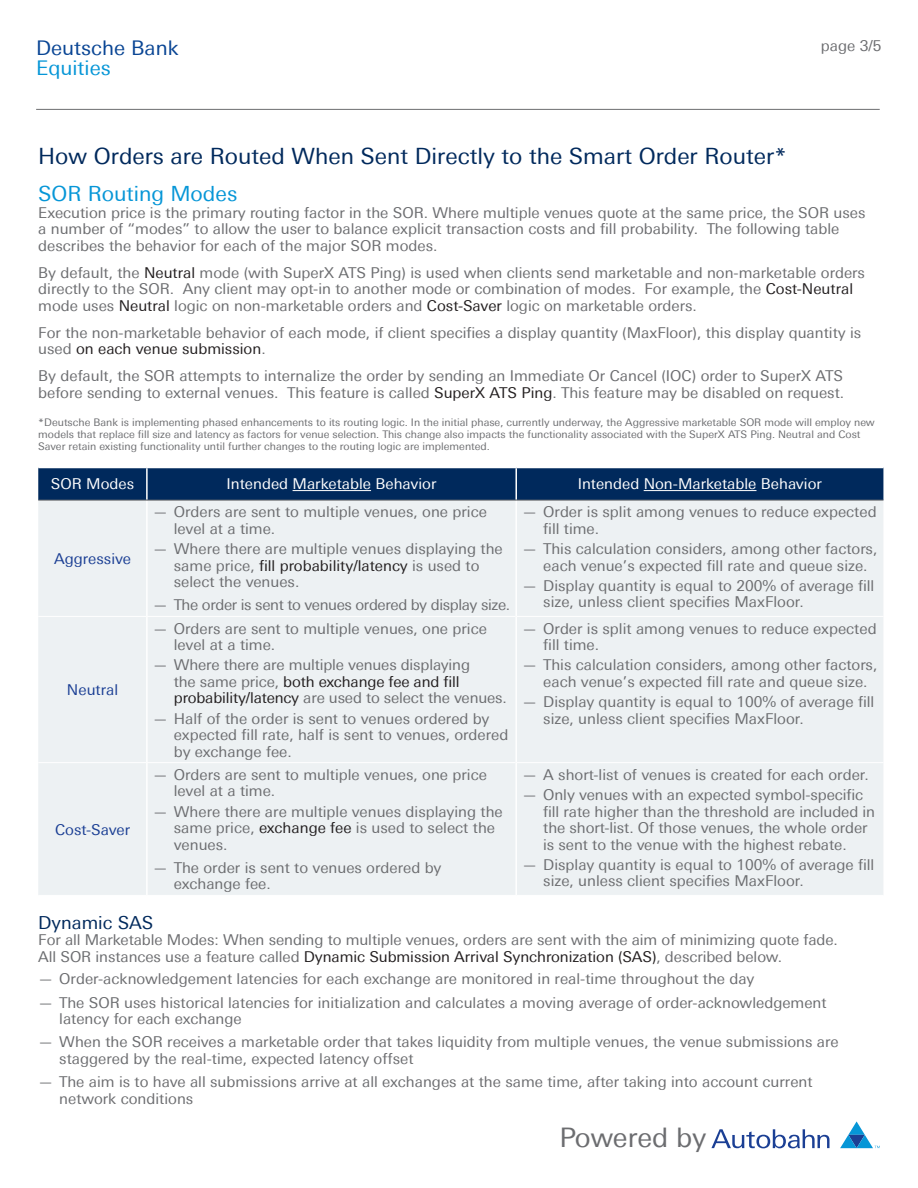
<style>
.page{position:relative;width:918px;height:1188px;background:#fff}
.page>*{position:absolute;margin:0;border:0;box-sizing:border-box;transform-origin:0 0}
.t1{font:27px "Univers Deutsche Bank";letter-spacing:-.01em;color:#6c6d70}
.MAIN_HEADERS{font:22.5px "Univers Deutsche Bank";color:#00295c}
.Subhead{font:21px "Univers Deutsche Bank";color:#0696d7}
.t2{font:20.25px "Univers Deutsche Bank";color:#094594}
.t3{font:20.25px "Univers Deutsche Bank";color:#0696d7}
.Sub-Subhead{font:18px "Univers Deutsche Bank";color:#00295c}
.t4{font:15px/16.5px "Univers Deutsche Bank";color:#6c6d70}
.t5{font:15px "Univers Deutsche Bank";color:#fff}
.t6{font:15px "Univers Deutsche Bank";letter-spacing:-.025em;color:#6c6d70}
.t7{font:15px "Univers Deutsche Bank";color:#1b3f94}
.t8{font:10.5px/12px "Univers Deutsche Bank";color:#6c6d70}
.s1{color:#231f20}
.s2{font-family:"Deu Ba Univers"}
</style>
<div class="page">
<svg style="left:711px;top:1129px;width:119px;height:19px"></svg>
<svg style="left:840px;top:1121px;width:40px;height:27px"></svg>
<svg style="left:38px;top:468px;width:845px;height:32px;background:#032b5d"></svg>
<div style="left:38px;top:501px;width:845px;height:394px;background:#edf1f3"></div>
<hr style="left:146px;top:468px;width:2px;height:32px;background:#fff">
<hr style="left:146px;top:501px;width:2px;height:115px;background:#fff">
<hr style="left:146px;top:617px;width:2px;height:145px;background:#fff">
<hr style="left:146px;top:763px;width:2px;height:132px;background:#fff">
<hr style="left:38px;top:616px;width:109px;height:1px;background:#fff">
<hr style="left:147px;top:616px;width:368px;height:1px;background:#fff">
<hr style="left:517px;top:616px;width:366px;height:1px;background:#fff">
<hr style="left:38px;top:762px;width:109px;height:1px;background:#fff">
<hr style="left:147px;top:762px;width:368px;height:1px;background:#fff">
<hr style="left:517px;top:762px;width:366px;height:1px;background:#fff">
<hr style="left:515px;top:468px;width:2px;height:32px;background:#fff">
<hr style="left:515px;top:501px;width:2px;height:115px;background:#fff">
<hr style="left:515px;top:616px;width:2px;height:147px;background:#fff">
<hr style="left:515px;top:763px;width:2px;height:132px;background:#fff">
<hr style="left:38px;top:500px;width:109px;height:1px;background:#6c6d70">
<hr style="left:147px;top:500px;width:369px;height:1px;background:#6c6d70">
<hr style="left:516px;top:500px;width:367px;height:1px;background:#6c6d70">
<hr style="left:293px;top:490px;width:78px;height:1px;background:#fff">
<hr style="left:644px;top:490px;width:113px;height:1px;background:#fff">
<hr style="left:36px;top:109px;width:844px;height:1px;background:#6c6d70">
<p class="t2" style="left:36px;top:36px;width:144px">Deutsche Bank</p>
<p class="t3" style="left:36px;top:56px;width:76px">Equities</p>
<p class="t4" style="left:821px;top:37px;width:62px">page 3/5</p>
<p class="MAIN_HEADERS" style="left:38px;top:143px;width:750px">How Orders are Routed When Sent Directly to the Smart Order Router*</p>
<p class="Subhead" style="left:38px;top:182px;width:201px">SOR Routing Modes</p>
<p class="t4" style="left:38px;top:204px;width:829px">Execution price is the primary routing factor in the SOR. Where multiple venues quote at the same price, the SOR uses a number of “modes” to allow the user to balance explicit transaction costs and fill probability. The following table describes the behavior for each of the major SOR modes.</p>
<p class="t4" style="left:38px;top:264px;width:828px">By default, the <span class="s1">Neutral</span> mode (with SuperX ATS Ping) is used when clients send marketable and non-marketable orders directly to the SOR. Any client may opt-in to another mode or combination of modes. For example, the <span class="s1">Cost-Neutral </span>mode uses <span class="s1">Neutral</span> logic on non-marketable orders and <span class="s1">Cost-Saver</span> logic on marketable orders.</p>
<p class="t4" style="left:38px;top:324px;width:825px">For the non-marketable behavior of each mode, if client specifies a display quantity (MaxFloor), this display quantity is used <span class="s1">on each venue submission</span>.</p>
<p class="t4" style="left:38px;top:368px;width:807px">By default, the SOR attempts to internalize the order by sending an Immediate Or Cancel (IOC) order to SuperX ATS before sending to external venues. This feature is called <span class="s1">SuperX ATS Ping</span>. This feature may be disabled on request.</p>
<p class="t8" style="left:38px;top:417px;width:838px">*Deutsche Bank is implementing phased enhancements to its routing logic. In the initial phase, currently underway, the Aggressive marketable SOR mode will employ new models that replace fill size and latency as factors for venue selection. This change also impacts the functionality associated with the SuperX ATS Ping. Neutral and Cost<br>Saver retain existing functionality until further changes to the routing logic are implemented.</p>
<p class="t5" style="left:51px;top:476px;width:85px">SOR Modes</p>
<p class="t5" style="left:227px;top:476px;width:211px">Intended Marketable Behavior</p>
<p class="t5" style="left:578px;top:476px;width:246px">Intended Non-Marketable Behavior</p>
<p class="t7" style="left:54px;top:550px;width:79px">Aggressive</p>
<p class="t7" style="left:67px;top:681px;width:53px">Neutral</p>
<p class="t7" style="left:55px;top:821px;width:77px">Cost-Saver</p>
<p class="t4" style="left:174px;top:504px;width:315px;text-indent:-21px"><span class="s2">—</span> Orders are sent to multiple venues, one price level at a time.</p>
<p class="t4" style="left:174px;top:541px;width:330px;text-indent:-21px"><span class="s2">—</span> Where there are multiple venues displaying the same price, <span class="s1">fill probability/latency</span> is used to select the venues.</p>
<p class="t6" style="left:153px;top:596px;width:359px"><span class="s2">—</span> The order is sent to venues ordered by display size.</p>
<p class="t4" style="left:174px;top:620px;width:315px;text-indent:-21px"><span class="s2">—</span> Orders are sent to multiple venues, one price level at a time.</p>
<p class="t4" style="left:174px;top:657px;width:334px;text-indent:-21px"><span class="s2">—</span> Where there are multiple venues displaying<br>the same price, <span class="s1">both exchange fee and fill probability/latency</span> are used to select the venues.</p>
<p class="t4" style="left:174px;top:710px;width:336px;text-indent:-21px"><span class="s2">—</span> Half of the order is sent to venues ordered by expected fill rate, half is sent to venues, ordered by exchange fee.</p>
<p class="t4" style="left:174px;top:766px;width:315px;text-indent:-21px"><span class="s2">—</span> Orders are sent to multiple venues, one price level at a time.</p>
<p class="t4" style="left:174px;top:803px;width:330px;text-indent:-21px"><span class="s2">—</span> Where there are multiple venues displaying the same price, <span class="s1">exchange fee</span> is used to select the venues.</p>
<p class="t4" style="left:174px;top:859px;width:269px;text-indent:-21px"><span class="s2">—</span> The order is sent to venues ordered by exchange fee.</p>
<p class="t4" style="left:543px;top:504px;width:335px;text-indent:-21px"><span class="s2">—</span> Order is split among venues to reduce expected fill time.</p>
<p class="t4" style="left:543px;top:541px;width:336px;text-indent:-21px"><span class="s2">—</span> This calculation considers, among other factors, each venue’s expected fill rate and queue size.</p>
<p class="t4" style="left:543px;top:577px;width:333px;text-indent:-21px"><span class="s2">—</span> Display quantity is equal to 200% of average fill size, unless client specifies MaxFloor.</p>
<p class="t4" style="left:543px;top:620px;width:335px;text-indent:-21px"><span class="s2">—</span> Order is split among venues to reduce expected fill time.</p>
<p class="t4" style="left:543px;top:657px;width:336px;text-indent:-21px"><span class="s2">—</span> This calculation considers, among other factors, each venue’s expected fill rate and queue size.</p>
<p class="t4" style="left:543px;top:694px;width:333px;text-indent:-21px"><span class="s2">—</span> Display quantity is equal to 100% of average fill size, unless client specifies MaxFloor.</p>
<p class="t4" style="left:522px;top:766px;width:348px"><span class="s2">—</span> A short-list of venues is created for each order.</p>
<p class="t4" style="left:543px;top:787px;width:333px;text-indent:-21px"><span class="s2">—</span> Only venues with an expected symbol-specific fill rate higher than the threshold are included in the short-list. Of those venues, the whole order is sent to the venue with the highest rebate.</p>
<p class="t4" style="left:543px;top:856px;width:333px;text-indent:-21px"><span class="s2">—</span> Display quantity is equal to 100% of average fill size, unless client specifies MaxFloor.</p>
<p class="Sub-Subhead" style="left:38px;top:912px;width:117px">Dynamic SAS</p>
<p class="t4" style="left:38px;top:932px;width:801px">For all Marketable Modes: When sending to multiple venues, orders are sent with the aim of minimizing quote fade.<br>All SOR instances use a feature called <span class="s1">Dynamic Submission Arrival Synchronization (SAS)</span>, described below.</p>
<p class="t4" style="left:38px;top:971px;width:718px"><span class="s2">—</span> Order-acknowledgement latencies for each exchange are monitored in real-time throughout the day</p>
<p class="t4" style="left:59px;top:994px;width:769px;text-indent:-21px"><span class="s2">—</span> The SOR uses historical latencies for initialization and calculates a moving average of order-acknowledgement latency for each exchange</p>
<p class="t4" style="left:59px;top:1034px;width:781px;text-indent:-21px"><span class="s2">—</span> When the SOR receives a marketable order that takes liquidity from multiple venues, the venue submissions are staggered by the real-time, expected latency offset</p>
<p class="t4" style="left:59px;top:1073px;width:755px;text-indent:-21px"><span class="s2">—</span> The aim is to have all submissions arrive at all exchanges at the same time, after taking into account current network conditions</p>
<p class="t1" style="left:559px;top:1122px;width:148px">Powered by</p>
</div>
